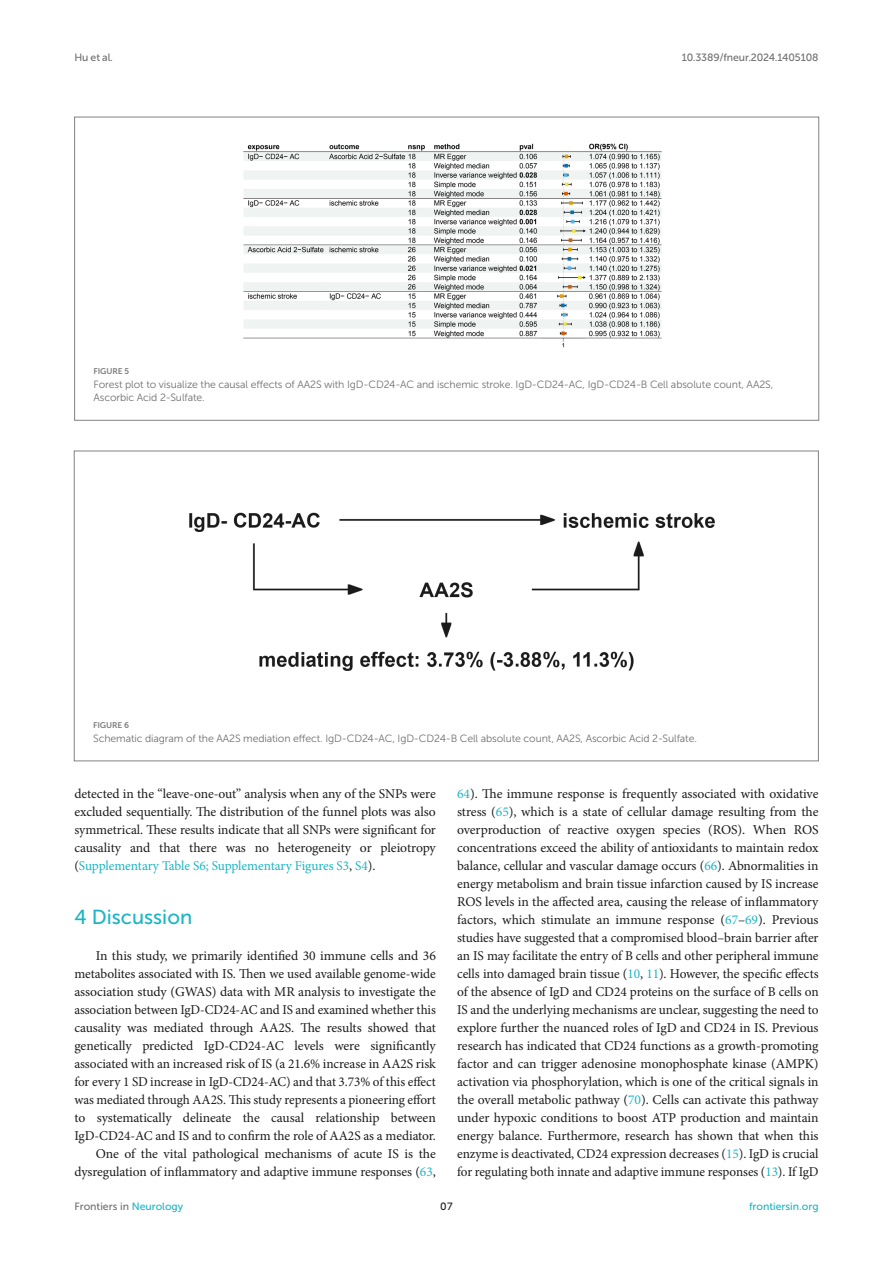
<style>
.page{position:relative;width:893px;height:1263px;background:#fff}
.page>*{position:absolute;margin:0;border:0;box-sizing:border-box;transform-origin:0 0}
.HEAD_1{font:20.25px "Museo Sans 500";color:#1db5c3}
.TEXT{font:13.5px/18px "Minion Pro";letter-spacing:-.005em;color:#1b1c1b;text-align:right}
.TEXT_FLUSH{font:13.5px/18px "Minion Pro";letter-spacing:-.005em;color:#1b1c1b;text-align:justify}
.FIG_LEG{font:10.5px/13.5px "Museo Sans 300";letter-spacing:-.01em;color:#706f70}
.t1{font:10.5px "Museo Sans 500";letter-spacing:-.015em;color:#706f70}
.t2{font:10.5px "Museo Sans 500";color:#1db5c3}
.t3{font:10.5px "Museo Sans 500";color:#1b1c1b}
.FIG_HD{font:8.25px "Museo Sans 700";letter-spacing:-.01em;color:#7e7f7f}
.s1{color:#1db5c3}
</style>
<div class="page">
<img style="left:243px;top:143px;width:419px;height:205px">
<img style="left:189px;top:512px;width:526px;height:159px">
<p class="t1" style="left:74px;top:51px;width:40px">Hu et al.</p>
<p class="t1" style="left:682px;top:51px;width:138px">10.3389/fneur.2024.1405108</p>
<p class="FIG_HD" style="left:94px;top:367px;width:37px">FIGURE 5</p>
<p class="FIG_LEG" style="left:94px;top:378px;width:681px">Forest plot to visualize the causal effects of AA2S with IgD-CD24-AC and ischemic stroke. IgD-CD24-AC, IgD-CD24-B Cell absolute count, AA2S,<br>Ascorbic Acid 2-Sulfate.</p>
<p class="FIG_HD" style="left:93px;top:721px;width:37px">FIGURE 6</p>
<p class="FIG_LEG" style="left:93px;top:732px;width:605px">Schematic diagram of the AA2S mediation effect. IgD-CD24-AC, IgD-CD24-B Cell absolute count, AA2S, Ascorbic Acid 2-Sulfate.</p>
<p class="TEXT_FLUSH" style="left:74px;top:785px;width:363px">detected in the “leave-one-out” analysis when any of the SNPs were excluded sequentially. The distribution of the funnel plots was also symmetrical. These results indicate that all SNPs were significant for causality and that there was no heterogeneity or pleiotropy (<span class="s1">Supplementary Table S6; Supplementary Figures S3</span>, <span class="s1">S4</span>).</p>
<p class="HEAD_1" style="left:74px;top:906px;width:119px">4 Discussion</p>
<p class="TEXT_FLUSH" style="left:74px;top:947px;width:363px;text-indent:21px">In this study, we primarily identified 30 immune cells and 36 metabolites associated with IS. Then we used available genome-wide association study (GWAS) data with MR analysis to investigate the association between IgD-CD24-AC and IS and examined whether this causality was mediated through AA2S. The results showed that genetically predicted IgD-CD24-AC levels were significantly associated with an increased risk of IS (a 21.6% increase in AA2S risk for every 1 SD increase in IgD-CD24-AC) and that 3.73% of this effect was mediated through AA2S. This study represents a pioneering effort to systematically delineate the causal relationship between IgD-CD24-AC and IS and to confirm the role of AA2S as a mediator.</p>
<p class="TEXT" style="left:74px;top:1145px;width:363px">One of the vital pathological mechanisms of acute IS is the dysregulation of inflammatory and adaptive immune responses (<span class="s1">63</span>,</p>
<p class="TEXT" style="left:457px;top:785px;width:363px;text-align:justify"><span class="s1">64</span>). The immune response is frequently associated with oxidative stress (<span class="s1">65</span>), which is a state of cellular damage resulting from the overproduction of reactive oxygen species (ROS). When ROS concentrations exceed the ability of antioxidants to maintain redox balance, cellular and vascular damage occurs (<span class="s1">66</span>). Abnormalities in energy metabolism and brain tissue infarction caused by IS increase ROS levels in the affected area, causing the release of inflammatory factors, which stimulate an immune response (<span class="s1">67</span>–<span class="s1">69</span>). Previous studies have suggested that a compromised blood–brain barrier after an IS may facilitate the entry of B cells and other peripheral immune cells into damaged brain tissue (<span class="s1">10</span>, <span class="s1">11</span>). However, the specific effects of the absence of IgD and CD24 proteins on the surface of B cells on IS and the underlying mechanisms are unclear, suggesting the need to explore further the nuanced roles of IgD and CD24 in IS. Previous research has indicated that CD24 functions as a growth-promoting factor and can trigger adenosine monophosphate kinase (AMPK) activation via phosphorylation, which is one of the critical signals in the overall metabolic pathway (<span class="s1">70</span>). Cells can activate this pathway under hypoxic conditions to boost ATP production and maintain energy balance. Furthermore, research has shown that when this enzyme is deactivated, CD24 expression decreases (<span class="s1">15</span>). IgD is crucial for regulating both innate and adaptive immune responses (<span class="s1">13</span>). If IgD</p>
<p class="t1" style="left:74px;top:1200px;width:110px">Frontiers in <span class="s1">Neurology</span></p>
<p class="t3" style="left:440px;top:1200px;width:14px">07</p>
<p class="t2" style="left:749px;top:1200px;width:71px">frontiersin.org</p>
</div>
